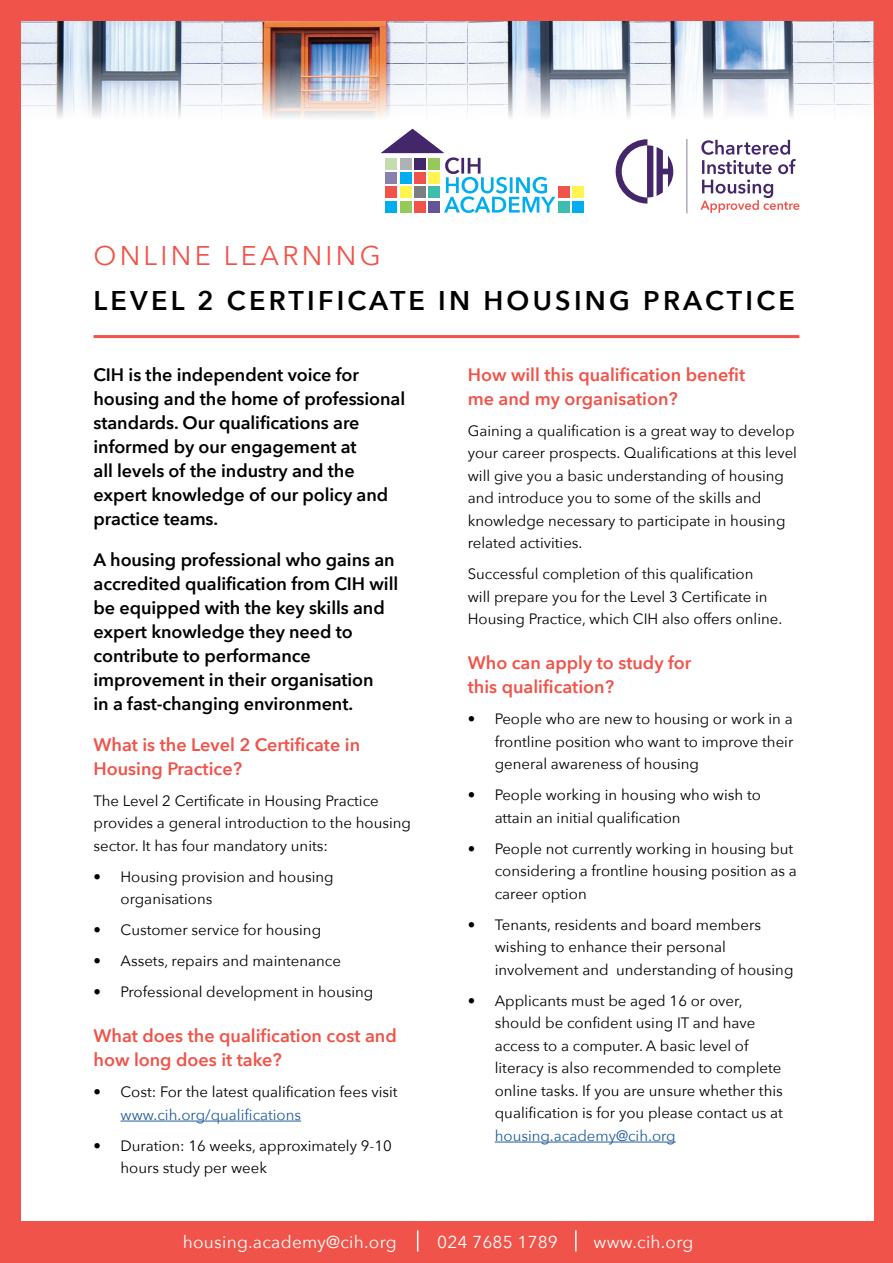
<style>
.page{position:relative;width:893px;height:1263px;background:#f05349}
.page>*{position:absolute;margin:0;border:0;box-sizing:border-box;transform-origin:0 0}
.t1{font:600 27px "Avenir Next";letter-spacing:.12em;color:#000}
.t2{font:27px "Avenir Next";letter-spacing:.12em;color:#f05349}
.t3{font:600 18px/24px "Avenir Next";letter-spacing:-.005em;color:#000}
.t4{font:600 18px/24px "Avenir Next";color:#f05349}
.t5{font:17.25px "Avenir Next";letter-spacing:.015em;color:#fff}
.t6{font:15px/22.5px "Avenir Next";color:#000}
.t7{font:15px "Avenir Next";color:#215e9e}
</style>
<div class="page">
<div style="left:21px;top:21px;width:853px;height:1200px;background:#fff"></div>
<svg style="left:417px;top:1230px;width:1px;height:21px"></svg>
<hr style="left:575px;top:1230px;width:2px;height:21px;background:#fff">
<img style="left:21px;top:21px;width:852px;height:97px">
<hr style="left:121px;top:1121px;width:180px;height:1px;background:#215e9e">
<hr style="left:495px;top:1142px;width:181px;height:1px;background:#215e9e">
<hr style="left:94px;top:335px;width:705px;height:3px;background:#f05349">
<div style="left:558px;top:187px;width:12px;height:11px;background:#f05349"></div>
<div style="left:572px;top:187px;width:12px;height:11px;background:#fff450"></div>
<div style="left:558px;top:201px;width:12px;height:11px;background:#3dbdaf"></div>
<div style="left:572px;top:201px;width:12px;height:11px;background:#00aeef"></div>
<svg style="left:381px;top:129px;width:174px;height:84px"></svg>
<svg style="left:616px;top:139px;width:57px;height:65px"></svg>
<svg style="left:700px;top:140px;width:99px;height:73px"></svg>
<svg style="left:687px;top:139px;width:1px;height:74px"></svg>
<h1 class="t2" style="left:94px;top:233px;width:289px">ONLINE LEARNING</h1>
<h1 class="t1" style="left:94px;top:277px;width:703px">LEVEL 2 CERTIFICATE IN HOUSING PRACTICE</h1>
<p class="t3" style="left:94px;top:362px;width:313px">CIH is the independent voice for housing and the home of professional standards. Our qualifications are informed by our engagement at<br>all levels of the industry and the expert knowledge of our policy and practice teams.</p>
<p class="t3" style="left:94px;top:547px;width:306px">A housing professional who gains an accredited qualification from CIH will be equipped with the key skills and expert knowledge they need to contribute to performance improvement in their organisation<br>in a fast-changing environment.</p>
<p class="t4" style="left:94px;top:732px;width:268px">What is the Level 2 Certificate in<br>Housing Practice?</p>
<p class="t6" style="left:94px;top:788px;width:319px">The Level 2 Certificate in Housing Practice provides a general introduction to the housing sector. It has four mandatory units:</p>
<p class="t6" style="left:121px;top:864px;width:215px;text-indent:-27px">• Housing provision and housing organisations</p>
<p class="t6" style="left:94px;top:918px;width:229px">• Customer service for housing</p>
<p class="t6" style="left:94px;top:949px;width:249px">• Assets, repairs and maintenance</p>
<p class="t6" style="left:94px;top:980px;width:281px">• Professional development in housing</p>
<p class="t4" style="left:94px;top:1024px;width:305px">What does the qualification cost and how long does it take?</p>
<p class="t6" style="left:94px;top:1080px;width:306px">• Cost: For the latest qualification fees visit</p>
<p class="t7" style="left:121px;top:1102px;width:182px">www.cih.org/qualifications</p>
<p class="t6" style="left:121px;top:1134px;width:273px;text-indent:-27px">• Duration: 16 weeks, approximately 9-10 hours study per week</p>
<p class="t4" style="left:468px;top:362px;width:279px">How will this qualification benefit me and my organisation?</p>
<p class="t6" style="left:468px;top:418px;width:331px">Gaining a qualification is a great way to develop your career prospects. Qualifications at this level will give you a basic understanding of housing and introduce you to some of the skills and knowledge necessary to participate in housing related activities.</p>
<p class="t6" style="left:468px;top:562px;width:316px">Successful completion of this qualification<br>will prepare you for the Level 3 Certificate in<br>Housing Practice, which CIH also offers online.</p>
<p class="t4" style="left:468px;top:651px;width:225px">Who can apply to study for this qualification?</p>
<p class="t6" style="left:495px;top:707px;width:300px;text-align:justify;text-indent:-27px">• People who are new to housing or work in a frontline position who want to improve their general awareness of housing</p>
<p class="t6" style="left:495px;top:783px;width:268px;text-indent:-27px">• People working in housing who wish to attain an initial qualification</p>
<p class="t6" style="left:495px;top:837px;width:304px;text-indent:-27px">• People not currently working in housing but considering a frontline housing position as a career option</p>
<p class="t6" style="left:495px;top:913px;width:300px;text-indent:-27px">• Tenants, residents and board members wishing to enhance their personal involvement and understanding of housing</p>
<p class="t6" style="left:495px;top:989px;width:290px;text-indent:-27px">• Applicants must be aged 16 or over, should be confident using IT and have access to a computer. A basic level of literacy is also recommended to complete online tasks. If you are unsure whether this qualification is for you please contact us at</p>
<p class="t7" style="left:495px;top:1123px;width:183px">housing.academy@cih.org</p>
<p class="t5" style="left:183px;top:1227px;width:215px">housing.academy@cih.org</p>
<p class="t5" style="left:437px;top:1227px;width:122px">024 7685 1789</p>
<p class="t5" style="left:594px;top:1227px;width:101px">www.cih.org</p>
</div>
